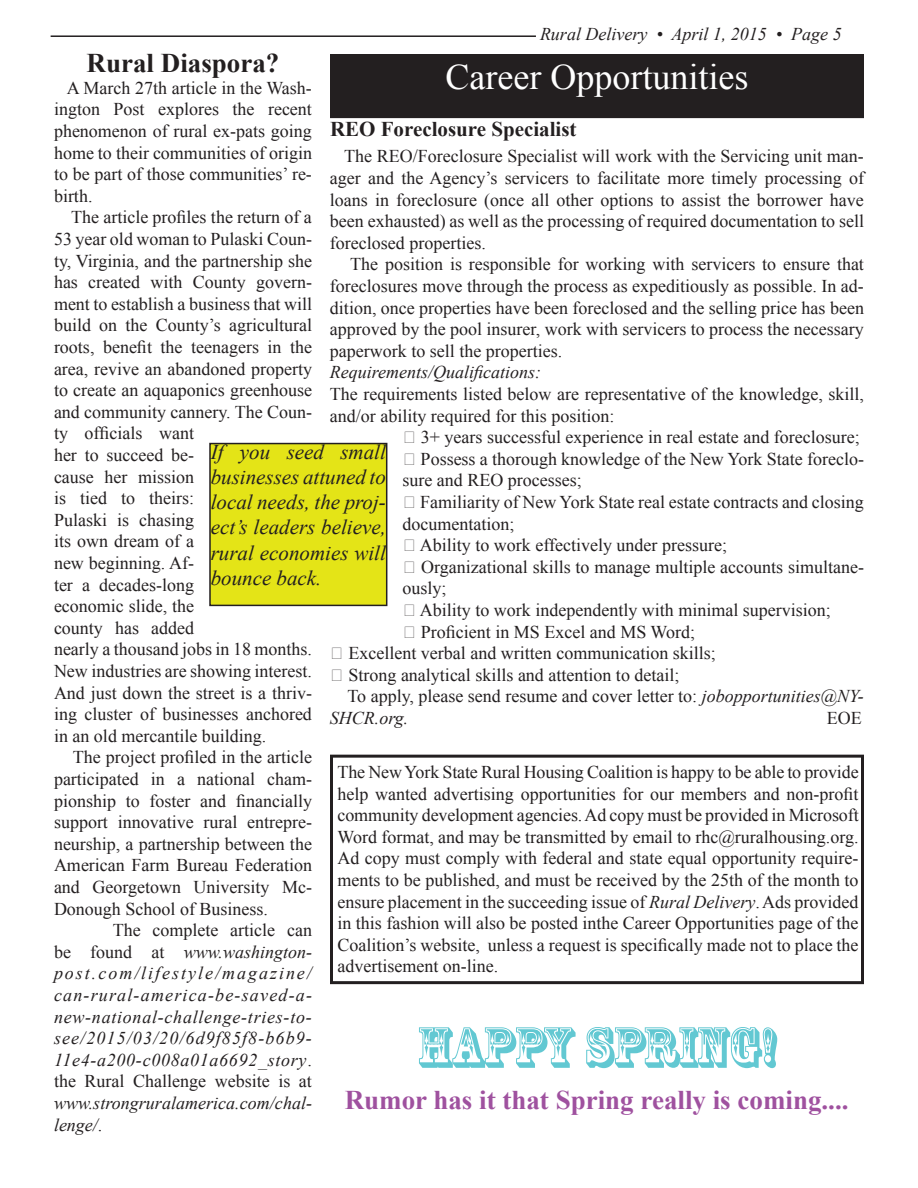
<style>
.page{position:relative;width:918px;height:1188px;background:#fff}
.page>*{position:absolute;margin:0;border:0;box-sizing:border-box;transform-origin:0 0}
.t1{font:54px "Rosewood Std";color:#62c8d2}
.t2{font:36px "Times New Roman";color:#fff}
.t3{font:700 27px "Times New Roman";color:#9f519f}
.t4{font:700 27px "Times New Roman";color:#231f20}
.t5{font:italic 21px/25.2px "Times New Roman";color:#231f20;text-align:justify}
.t6{font:700 21px "Times New Roman";color:#231f20}
.t7{font:18px/21.6px "Times New Roman";color:#231f20;text-align:justify}
.t8{font:italic 18px/21.6px "Times New Roman";color:#231f20;text-align:justify}
.s1{font-style:normal}
.s2{font-style:italic}
</style>
<div class="page">
<hr style="left:51px;top:35px;width:485px;height:2px;background:#231f20">
<div style="left:331px;top:55px;width:532px;height:62px;background:#231f20"></div>
<div style="left:330px;top:54px;width:534px;height:64px;border:2px solid #231f20"></div>
<div style="left:330px;top:755px;width:534px;height:229px;border:3px solid #231f20"></div>
<div style="left:210px;top:444px;width:177px;height:161px;background:#e4e417"></div>
<div style="left:209px;top:443px;width:178px;height:163px;border:2px solid #231f20"></div>
<p class="t8" style="left:540px;top:23px;width:303px">Rural Delivery • April 1, 2015 • Page 5</p>
<h2 class="t2" style="left:446px;top:53px;width:304px">Career Opportunities</h2>
<h3 class="t4" style="left:87px;top:45px;width:194px">Rural Diaspora?</h3>
<p class="t7" style="left:54px;top:77px;width:260px;text-indent:13px">A March 27th article in the Wash&shy;ington Post explores the recent phenomenon of rural ex-pats going home to their communities of origin to be part of those communities’ re&shy;birth.</p>
<p class="t7" style="left:54px;top:206px;width:260px;text-align:left;text-indent:17px">The article profiles the return of a<br>53 year old woman to Pulaski Coun&shy;ty, Virginia, and the partnership she has created with County govern&shy;ment to establish a business that will build on the County’s agricultural roots, benefit the teenagers in the area, revive an abandoned property to create an aquaponics greenhouse and community cannery. The Coun&shy;ty officials want<br>her to succeed be-<br>cause her mission<br>is tied to theirs:<br>Pulaski is chasing<br>its own dream of a<br>new beginning. Af-<br>ter a decades-long<br>economic slide, the<br>county has added<br>nearly a thousand jobs in 18 months.<br>New industries are showing interest.<br>And just down the street is a thriv&shy;ing cluster of businesses anchored in an old mercantile building.</p>
<p class="t7" style="left:54px;top:746px;width:260px;text-indent:19px">The project profiled in the article participated in a national cham&shy;pionship to foster and financially support innovative rural entrepre&shy;neurship, a partnership between the American Farm Bureau Federation and Georgetown University Mc-Donough School of Business.</p>
<p class="t8" style="left:54px;top:919px;width:260px;text-indent:59px"><span class="s1">The complete article can be found at</span> www.washington&shy;post.com/lifestyle/magazine/ can-rural-america-be-saved-a&shy;new-national-challenge-tries-to&shy;see/2015/03/20/6d9f85f8-b6b9- 11e4-a200-c008a01a6692_story<span class="s1">. the Rural Challenge website is at</span></p>
<p class="t8" style="left:54px;top:1092px;width:260px">www.strongruralamerica.com/chal&shy;lenge/<span class="s1">.</span></p>
<p class="t6" style="left:330px;top:114px;width:248px">REO Foreclosure Specialist</p>
<p class="t7" style="left:330px;top:145px;width:536px;text-indent:14px">The REO/Foreclosure Specialist will work with the Servicing unit man&shy;ager and the Agency’s servicers to facilitate more timely processing of loans in foreclosure (once all other options to assist the borrower have been exhausted) as well as the processing of required documentation to sell foreclosed properties.</p>
<p class="t7" style="left:330px;top:253px;width:536px;text-indent:20px">The position is responsible for working with servicers to ensure that foreclosures move through the process as expeditiously as possible. In ad&shy;dition, once properties have been foreclosed and the selling price has been approved by the pool insurer, work with servicers to process the necessary paperwork to sell the properties.</p>
<p class="t8" style="left:330px;top:361px;width:213px">Requirements/Qualifications:</p>
<p class="t7" style="left:330px;top:383px;width:535px">The requirements listed below are representative of the knowledge, skill,</p>
<p class="t7" style="left:330px;top:404px;width:286px">and/or ability required for this position:</p>
<p class="t7" style="left:421px;top:426px;width:441px">3+ years successful experience in real estate and foreclosure;</p>
<p class="t7" style="left:421px;top:448px;width:445px">Possess a thorough knowledge of the New York State foreclo-</p>
<p class="t7" style="left:402px;top:469px;width:181px">sure and REO processes;</p>
<p class="t7" style="left:420px;top:491px;width:445px">Familiarity of New York State real estate contracts and closing</p>
<p class="t7" style="left:402px;top:512px;width:113px">documentation;</p>
<p class="t7" style="left:420px;top:534px;width:309px">Ability to work effectively under pressure;</p>
<p class="t7" style="left:421px;top:556px;width:444px">Organizational skills to manage multiple accounts simultane-</p>
<p class="t7" style="left:402px;top:577px;width:46px">ously;</p>
<p class="t7" style="left:420px;top:599px;width:413px">Ability to work independently with minimal supervision;</p>
<p class="t7" style="left:421px;top:620px;width:276px">Proficient in MS Excel and MS Word;</p>
<p class="t7" style="left:348px;top:642px;width:369px">Excellent verbal and written communication skills;</p>
<p class="t7" style="left:348px;top:664px;width:333px">Strong analytical skills and attention to detail;</p>
<p class="t7" style="left:348px;top:685px;width:518px">To apply, please send resume and cover letter to: <span class="s2">jobopportunities@NY-</span></p>
<p class="t8" style="left:330px;top:707px;width:80px">SHCR.org.</p>
<p class="t7" style="left:827px;top:707px;width:36px">EOE</p>
<p class="t5" style="left:211px;top:439px;width:177px">If you seed small businesses attuned to local needs, the proj&shy;ect’s leaders believe, rural economies will bounce back.</p>
<p class="t7" style="left:338px;top:761px;width:523px">The New York State Rural Housing Coalition is happy to be able to provide help wanted advertising opportunities for our members and non-profit community development agencies. Ad copy must be provided in Microsoft Word format, and may be transmitted by email to rhc@ruralhousing.org.<br>Ad copy must comply with federal and state equal opportunity require&shy;ments to be published, and must be received by the 25th of the month to ensure placement in the succeeding issue of <span class="s2">Rural Delivery</span>. Ads provided in this fashion will also be posted inthe Career Opportunities page of the Coalition’s website, unless a request is specifically made not to place the advertisement on-line.</p>
<h1 class="t1" style="left:417px;top:1015px;width:361px">HAPPY SPRING!</h1>
<h3 class="t3" style="left:345px;top:1081px;width:505px">Rumor has it that Spring really is coming....</h3>
</div>
